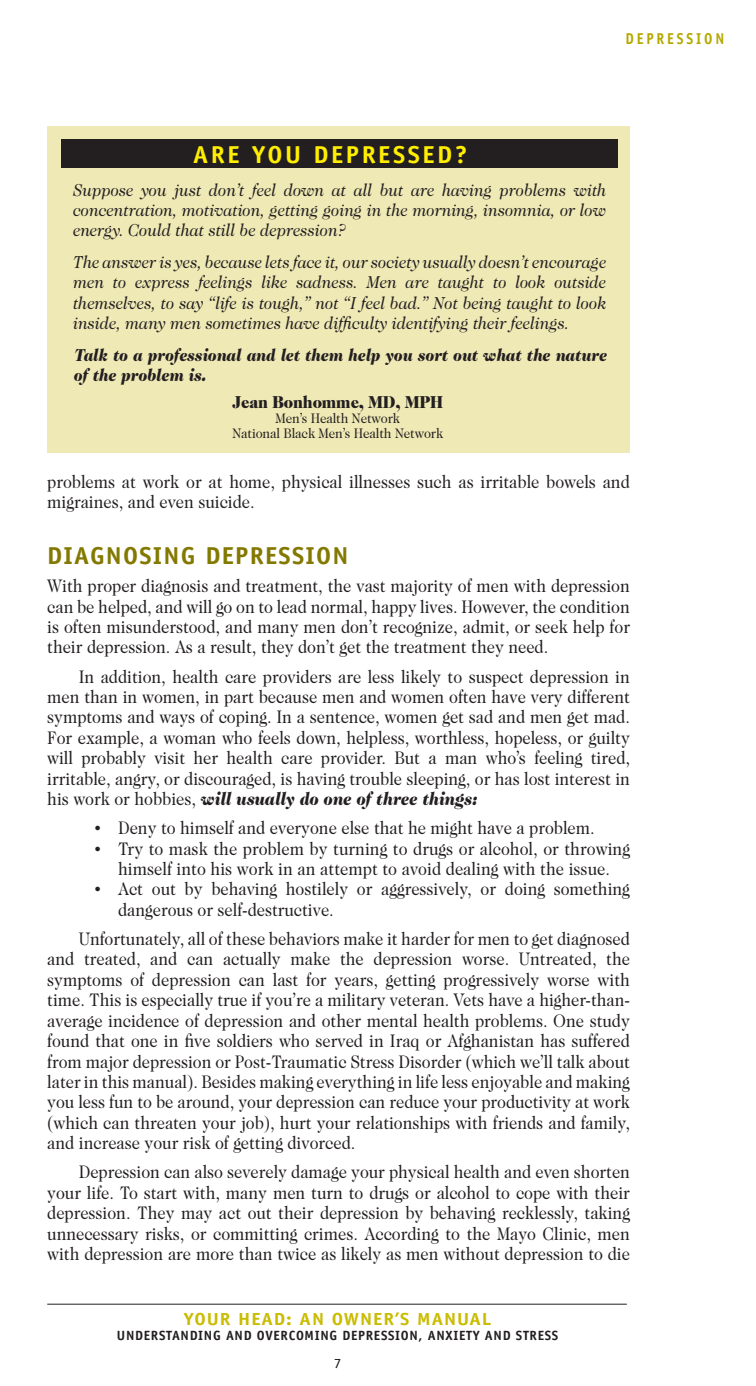
<style>
.page{position:relative;width:756px;height:1386px;background:#fff}
.page>*{position:absolute;margin:0;border:0;box-sizing:border-box;transform-origin:0 0}
.t1{font:700 24.5px "Officina Sans";letter-spacing:.05em;color:#837900;scale:1.04 1}
.t2{font:700 24.5px "Officina Sans";letter-spacing:.1em;color:#ffee01;scale:1.04 1}
.t3{font:18.38px/20.5px "Caslon Two Twenty Four";letter-spacing:-.005em;color:#231f20;text-align:justify;scale:.9 1}
.t4{font:italic 17.5px/20.3px "Caslon Two Twenty Four";color:#231f20;text-align:justify;scale:.9 1}
.t5{font:italic 900 17.5px/20.3px "Caslon Two Twenty Four";color:#231f20;scale:.9 1}
.t6{font:700 17.5px "Officina Sans";color:#cabc01;scale:1.1 1}
.t7{font:900 17.5px "Caslon Two Twenty Four";letter-spacing:-.01em;color:#231f20;scale:.93 1}
.t8{font:700 15.75px "Officina Sans";letter-spacing:.2em;color:#b5a801;scale:.9 1}
.t9{font:14px/14.7px "Caslon Two Twenty Four";letter-spacing:-.01em;color:#231f20;text-align:center;scale:.93 1}
.t10{font:14px "Officina Sans";color:#231f20;scale:1.1 1}
.t11{font:700 13.47px "Officina Sans";letter-spacing:.05em;color:#231f20}
.s1{font-weight:900;font-style:italic}
.s2{font-family:"Times New Roman"}
</style>
<div class="page">
<div style="left:47px;top:126px;width:583px;height:326px;background:#efe9b5"></div>
<div style="left:61px;top:139px;width:557px;height:29px;background:#231f20"></div>
<hr style="left:47px;top:1304px;width:580px;height:1px;background:#231f20">
<p class="t8" style="left:625px;top:29px;width:109px">DEPRESS ION</p>
<h1 class="t2" style="left:193px;top:139px;width:265px">ARE YOU DEPRESSED?</h1>
<p class="t4" style="left:73px;top:179px;width:594px">Suppose you just don’t feel down at all but are having problems with concentration, motivation, getting going in the morning, insomnia, or low energy. Could that still be depression?</p>
<p class="t4" style="left:73px;top:252px;width:594px">The answer is yes, because lets face it, our society usually doesn’t encourage men to express feelings like sadness. Men are taught to look outside themselves, to say “life is tough,” not “I feel bad.” Not being taught to look inside, many men sometimes have difficulty identifying their feelings.</p>
<p class="t5" style="left:73px;top:345px;width:594px">Talk to a professional and let them help you sort out what the nature of the problem is.</p>
<p class="t7" style="left:233px;top:392px;width:228px">Jean Bonhomme, MD, MPH</p>
<p class="t9" style="left:232px;top:411px;width:228px">Men’s Health Network<br>National Black Men’s Health Network</p>
<p class="t3" style="left:47px;top:472px;width:649px">problems at work or at home, physical illnesses such as irritable bowels and migraines, and even suicide.</p>
<h1 class="t1" style="left:47px;top:540px;width:287px">DIAGN OSIN G DEPRESSION</h1>
<p class="t3" style="left:47px;top:576px;width:649px">With proper diagnosis and treatment, the vast majority of men with depression can be helped, and will go on to lead normal, happy lives. However, the condition is often misunderstood, and many men don’t recognize, admit, or seek help for their depression. As a result, they don’t get the treatment they need.</p>
<p class="t3" style="left:47px;top:666px;width:649px;text-indent:32px">In addition, health care providers are less likely to suspect depression in men than in women, in part because men and women often have very different symptoms and ways of coping. In a sentence, women get sad and men get mad.<br>For example, a woman who feels down, helpless, worthless, hopeless, or guilty will probably visit her health care provider. But a man who’s feeling tired, irritable, angry, or discouraged, is having trouble sleeping, or has lost interest in his work or hobbies, <span class="s1">will usually do one of three things:</span></p>
<p class="t3" style="left:94px;top:818px;width:557px"><span class="s2">•</span> Deny to himself and everyone else that he might have a problem.</p>
<p class="t3" style="left:94px;top:838px;width:597px;text-align:center"><span class="s2">•</span> Try to mask the problem by turning to drugs or alcohol, or throwing himself into his work in an attempt to avoid dealing with the issue.</p>
<p class="t3" style="left:118px;top:879px;width:570px;text-indent:-24px"><span class="s2">•</span> Act out by behaving hostilely or aggressively, or doing something dangerous or self-destructive.</p>
<p class="t3" style="left:47px;top:928px;width:649px;text-indent:32px">Unfortunately, all of these behaviors make it harder for men to get diagnosed and treated, and can actually make the depression worse. Untreated, the symptoms of depression can last for years, getting progressively worse with time. This is especially true if you’re a military veteran. Vets have a higher-than&shy;average incidence of depression and other mental health problems. One study found that one in five soldiers who served in Iraq or Afghanistan has suffered from major depression or Post-Traumatic Stress Disorder (which we’ll talk about later in this manual). Besides making everything in life less enjoyable and making you less fun to be around, your depression can reduce your productivity at work (which can threaten your job), hurt your relationships with friends and family, and increase your risk of getting divorced.</p>
<p class="t3" style="left:47px;top:1162px;width:649px;text-indent:32px">Depression can also severely damage your physical health and even shorten your life. To start with, many men turn to drugs or alcohol to cope with their depression. They may act out their depression by behaving recklessly, taking unnecessary risks, or committing crimes. According to the Mayo Clinic, men with depression are more than twice as likely as men without depression to die</p>
<p class="t6" style="left:184px;top:1308px;width:12px">YOUR</p>
<p class="t6" style="left:238px;top:1308px;width:12px">HEAD</p>
<p class="t6" style="left:286px;top:1308px;width:167px">: AN OWNER’S MANUAL</p>
<p class="t11" style="left:117px;top:1327px;width:436px">UN DERSTAN DING AN D OVERCOMING DEPRESSION, ANXIETY AN D STRESS</p>
<p class="t10" style="left:334px;top:1355px;width:8px">7</p>
</div>
